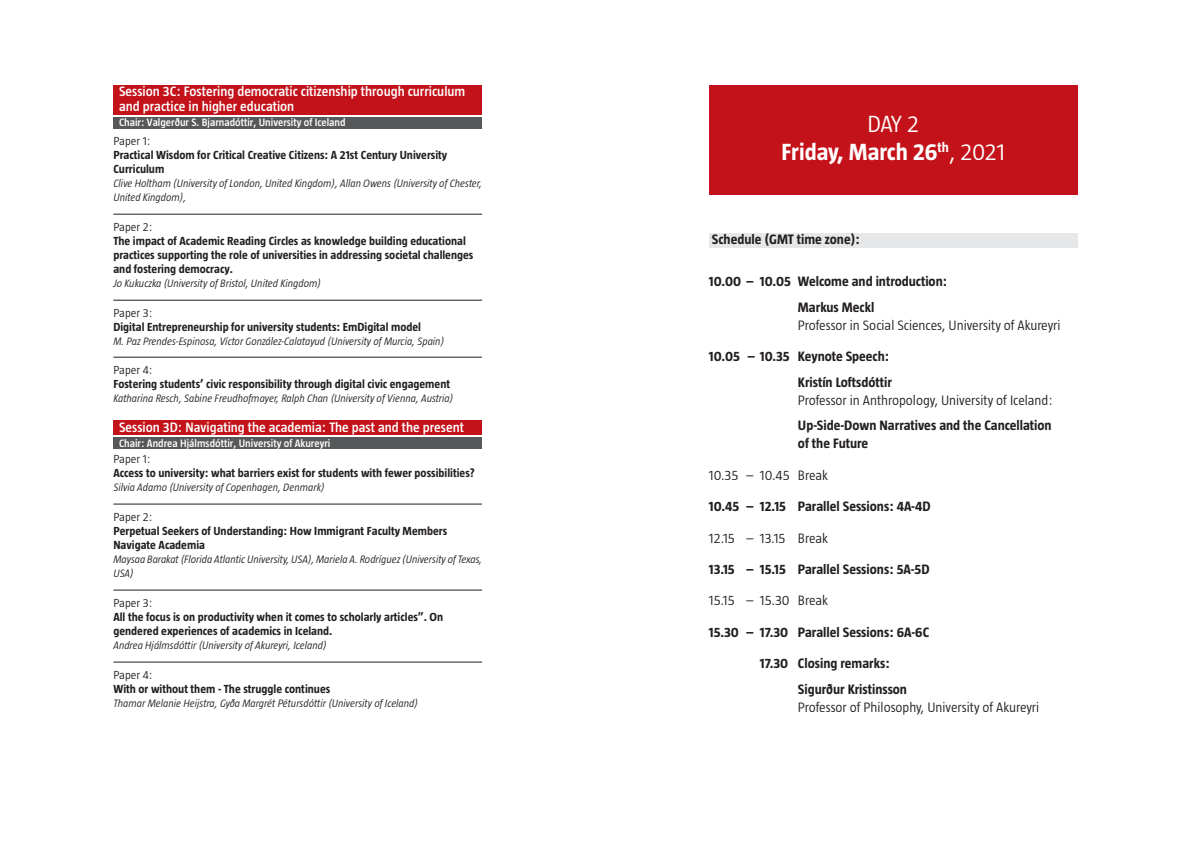
<style>
.page{position:relative;width:1191px;height:842px;background:#fff}
.page>*{position:absolute;margin:0;border:0;box-sizing:border-box;transform-origin:0 0}
.t1{font:700 24px/28.8px "Taz";color:#fff;text-align:center}
.t2{font:700 14px/25.7px "Taz";color:#231f20}
.t3{font:300 14px "Taz";color:#231f20}
.t4{font:600 14px/15px "Taz";color:#fff}
.t5{font:700 12px/14px "Taz";color:#231f20}
.t6{font:300 12px "Taz";color:#231f20}
.t7{font:italic 300 11px/14px "Taz";color:#231f20}
.t8{font:600 11px "Taz";color:#fff}
.s1{font-weight:300}
</style>
<div class="page">
<hr style="left:113px;top:128px;width:369px;height:1px;background:#231f20">
<hr style="left:113px;top:214px;width:369px;height:1px;background:#231f20">
<hr style="left:113px;top:300px;width:369px;height:1px;background:#231f20">
<hr style="left:113px;top:357px;width:369px;height:1px;background:#231f20">
<hr style="left:113px;top:504px;width:369px;height:1px;background:#231f20">
<hr style="left:113px;top:590px;width:369px;height:1px;background:#231f20">
<hr style="left:113px;top:662px;width:369px;height:1px;background:#231f20">
<div style="left:113px;top:85px;width:369px;height:29px;background:#c4121a"></div>
<div style="left:113px;top:117px;width:369px;height:11px;background:#57585a"></div>
<div style="left:113px;top:420px;width:369px;height:14px;background:#c4121a"></div>
<div style="left:113px;top:438px;width:369px;height:11px;background:#57585a"></div>
<div style="left:709px;top:85px;width:368px;height:110px;background:#c4121a"></div>
<div style="left:709px;top:233px;width:368px;height:14px;background:#e6e7e9"></div>
<p class="t4" style="left:119px;top:84px;width:348px">Session 3C: Fostering democratic citizenship through curriculum and practice in higher education</p>
<p class="t8" style="left:119px;top:117px;width:228px">Chair: Valgerður S. Bjarnadóttir, University of Iceland</p>
<p class="t6" style="left:113px;top:135px;width:39px">Paper 1:</p>
<p class="t5" style="left:113px;top:148px;width:335px">Practical Wisdom for Critical Creative Citizens: A 21st Century University<br>Curriculum</p>
<p class="t7" style="left:113px;top:177px;width:370px">Clive Holtham (University of London, United Kingdom), Allan Owens (University of Chester,<br>United Kingdom),</p>
<p class="t6" style="left:113px;top:221px;width:40px">Paper 2:</p>
<p class="t5" style="left:113px;top:234px;width:361px">The impact of Academic Reading Circles as knowledge building educational practices supporting the role of universities in addressing societal challenges and fostering democracy.</p>
<p class="t7" style="left:113px;top:277px;width:209px">Jo Kukuczka (University of Bristol, United Kingdom)</p>
<p class="t6" style="left:113px;top:307px;width:40px">Paper 3:</p>
<p class="t5" style="left:113px;top:320px;width:309px">Digital Entrepreneurship for university students: EmDigital model</p>
<p class="t7" style="left:113px;top:335px;width:332px">M. Paz Prendes-Espinosa, Víctor González-Calatayud (University of Murcia, Spain)</p>
<p class="t6" style="left:113px;top:364px;width:41px">Paper 4:</p>
<p class="t5" style="left:113px;top:377px;width:338px">Fostering students’ civic responsibility through digital civic engagement</p>
<p class="t7" style="left:113px;top:392px;width:341px">Katharina Resch, Sabine Freudhofmayer, Ralph Chan (University of Vienna, Austria)</p>
<p class="t4" style="left:119px;top:419px;width:346px">Session 3D: Navigating the academia: The past and the present</p>
<p class="t8" style="left:119px;top:437px;width:213px">Chair: Andrea Hjálmsdóttir, University of Akureyri</p>
<p class="t6" style="left:113px;top:453px;width:39px">Paper 1:</p>
<p class="t5" style="left:113px;top:466px;width:363px">Access to university: what barriers exist for students with fewer possibilities?</p>
<p class="t7" style="left:113px;top:480px;width:213px">Silvia Adamo (University of Copenhagen, Denmark)</p>
<p class="t6" style="left:113px;top:511px;width:40px">Paper 2:</p>
<p class="t5" style="left:113px;top:524px;width:335px">Perpetual Seekers of Understanding: How Immigrant Faculty Members<br>Navigate Academia</p>
<p class="t7" style="left:113px;top:552px;width:370px">Maysaa Barakat (Florida Atlantic University, USA), Mariela A. Rodríguez (University of Texas,<br>USA)</p>
<p class="t6" style="left:113px;top:597px;width:40px">Paper 3:</p>
<p class="t5" style="left:113px;top:610px;width:331px">All the focus is on productivity when it comes to scholarly articles”. On gendered experiences of academics in Iceland.</p>
<p class="t7" style="left:113px;top:638px;width:215px">Andrea Hjálmsdóttir (University of Akureyri, Iceland)</p>
<p class="t6" style="left:113px;top:669px;width:41px">Paper 4:</p>
<p class="t5" style="left:113px;top:682px;width:218px">With or without them - The struggle continues</p>
<p class="t7" style="left:113px;top:696px;width:306px">Thamar Melanie Heijstra, Gyða Margrét Pétursdóttir (University of Iceland)</p>
<h1 class="t1" style="left:781px;top:109px;width:225px"><span class="s1">DAY 2<br></span>Friday, March 26<sup>th</sup><span class="s1">, 2021</span></h1>
<p class="t2" style="left:712px;top:227px;width:149px">Schedule (GMT time zone):</p>
<p class="t2" style="left:798px;top:268px;width:151px;text-indent:-89px">10.00 – 10.05 Welcome and introduction:<br>Markus Meckl</p>
<p class="t3" style="left:798px;top:318px;width:264px">Professor in Social Sciences, University of Akureyri</p>
<p class="t2" style="left:709px;top:343px;width:184px;text-align:right">10.05 – 10.35 Keynote Speech:<br>Kristín Loftsdóttir</p>
<p class="t3" style="left:798px;top:393px;width:256px">Professor in Anthropology, University of Iceland:</p>
<p class="t2" style="left:798px;top:417px;width:255px;line-height:18px">Up-Side-Down Narratives and the Cancellation of the Future</p>
<p class="t3" style="left:709px;top:468px;width:121px">10.35 – 10.45 Break</p>
<p class="t2" style="left:709px;top:493px;width:223px">10.45 – 12.15 Parallel Sessions: 4A-4D</p>
<p class="t3" style="left:709px;top:530px;width:121px">12.15 – 13.15 Break</p>
<p class="t2" style="left:709px;top:556px;width:222px">13.15 – 15.15 Parallel Sessions: 5A-5D</p>
<p class="t3" style="left:709px;top:593px;width:121px">15.15 – 15.30 Break</p>
<p class="t2" style="left:709px;top:619px;width:222px">15.30 – 17.30 Parallel Sessions: 6A-6C</p>
<p class="t2" style="left:798px;top:650px;width:111px;text-indent:-38px">17.30 Closing remarks:<br>Sigurður Kristinsson</p>
<p class="t3" style="left:798px;top:699px;width:243px">Professor of Philosophy, University of Akureyri</p>
</div>
